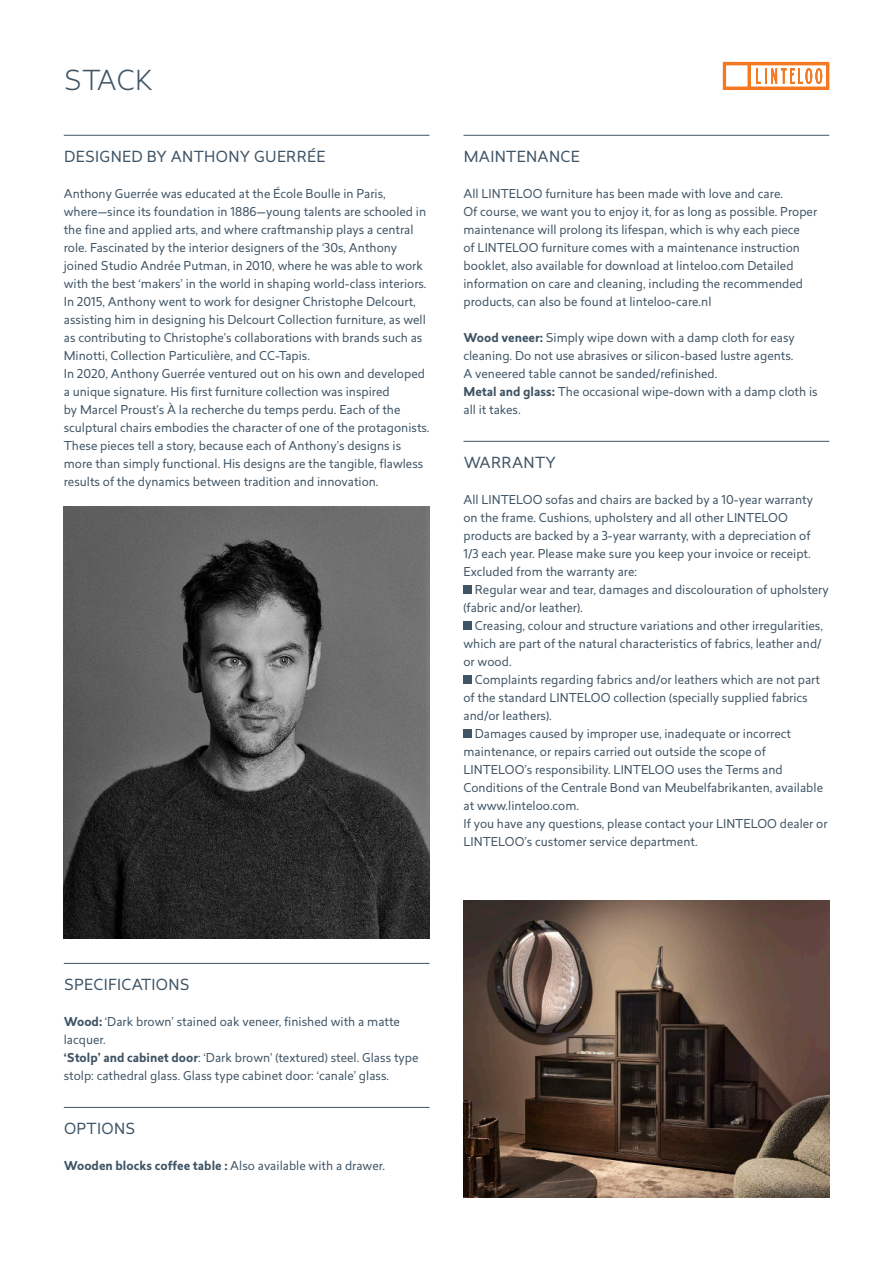
<style>
.page{position:relative;width:893px;height:1263px;background:#fff}
.page>*{position:absolute;margin:0;border:0;box-sizing:border-box;transform-origin:0 0}
.t1{font:300 27px "Revisal";letter-spacing:.015em;color:#3f5465}
.t2{font:15px "Revisal";letter-spacing:.02em;color:#3f5465}
.t3{font:12px/18px "Revisal";color:#3f5465}
.s1{font-weight:700}
</style>
<div class="page">
<svg style="left:723px;top:62px;width:106px;height:28px"></svg>
<hr style="left:64px;top:135px;width:365px;height:1px;background:#3f5465">
<hr style="left:64px;top:963px;width:365px;height:1px;background:#3f5465">
<hr style="left:64px;top:1107px;width:365px;height:1px;background:#3f5465">
<img style="left:64px;top:507px;width:365px;height:432px">
<hr style="left:463px;top:135px;width:366px;height:1px;background:#3f5465">
<hr style="left:463px;top:441px;width:366px;height:1px;background:#3f5465">
<div style="left:463px;top:585px;width:9px;height:9px;background:#3f5465"></div>
<div style="left:463px;top:621px;width:9px;height:9px;background:#3f5465"></div>
<div style="left:463px;top:675px;width:9px;height:9px;background:#3f5465"></div>
<div style="left:463px;top:729px;width:9px;height:9px;background:#3f5465"></div>
<img style="left:463px;top:900px;width:366px;height:297px">
<h1 class="t1" style="left:64px;top:65px;width:90px">STACK</h1>
<p class="t2" style="left:64px;top:148px;width:263px">DESIGNED BY ANTHONY GUERRÉE</p>
<p class="t3" style="left:64px;top:185px;width:367px">Anthony Guerrée was educated at the École Boulle in Paris, where—since its foundation in 1886—young talents are schooled in the fine and applied arts, and where craftmanship plays a central role. Fascinated by the interior designers of the ‘30s, Anthony joined Studio Andrée Putman, in 2010, where he was able to work with the best ‘makers’ in the world in shaping world-class interiors.<br>In 2015, Anthony went to work for designer Christophe Delcourt, assisting him in designing his Delcourt Collection furniture, as well as contributing to Christophe’s collaborations with brands such as Minotti, Collection Particulière, and CC-Tapis.<br>In 2020, Anthony Guerrée ventured out on his own and developed a unique signature. His first furniture collection was inspired<br>by Marcel Proust’s À la recherche du temps perdu. Each of the sculptural chairs embodies the character of one of the protagonists.<br>These pieces tell a story, because each of Anthony’s designs is more than simply functional. His designs are the tangible, flawless results of the dynamics between tradition and innovation.</p>
<p class="t2" style="left:464px;top:148px;width:117px">MAINTENANCE</p>
<p class="t3" style="left:463px;top:185px;width:355px">All LINTELOO furniture has been made with love and care.<br>Of course, we want you to enjoy it, for as long as possible. Proper maintenance will prolong its lifespan, which is why each piece<br>of LINTELOO furniture comes with a maintenance instruction booklet, also available for download at linteloo.com Detailed information on care and cleaning, including the recommended products, can also be found at linteloo-care.nl</p>
<p class="t3" style="left:463px;top:329px;width:356px"><span class="s1">Wood veneer:</span> Simply wipe down with a damp cloth for easy cleaning. Do not use abrasives or silicon-based lustre agents.<br>A veneered table cannot be sanded/refinished.<br><span class="s1">Metal and glass:</span> The occasional wipe-down with a damp cloth is all it takes.</p>
<p class="t2" style="left:464px;top:454px;width:94px">WARRANTY</p>
<p class="t3" style="left:463px;top:491px;width:351px">All LINTELOO sofas and chairs are backed by a 10-year warranty on the frame. Cushions, upholstery and all other LINTELOO products are backed by a 3-year warranty, with a depreciation of 1/3 each year. Please make sure you keep your invoice or receipt.<br>Excluded from the warranty are:</p>
<p class="t3" style="left:463px;top:581px;width:367px;text-indent:11px">Regular wear and tear, damages and discolouration of upholstery (fabric and/or leather).</p>
<p class="t3" style="left:463px;top:617px;width:361px;text-align:justify;text-indent:11px">Creasing, colour and structure variations and other irregularities, which are part of the natural characteristics of fabrics, leather and/ or wood.</p>
<p class="t3" style="left:475px;top:671px;width:347px">Complaints regarding fabrics and/or leathers which are not part</p>
<p class="t3" style="left:463px;top:689px;width:346px">of the standard LINTELOO collection (specially supplied fabrics</p>
<p class="t3" style="left:463px;top:707px;width:90px">and/or leathers).</p>
<p class="t3" style="left:475px;top:725px;width:318px">Damages caused by improper use, inadequate or incorrect</p>
<p class="t3" style="left:463px;top:743px;width:304px">maintenance, or repairs carried out outside the scope of</p>
<p class="t3" style="left:463px;top:761px;width:321px">LINTELOO’s responsibility. LINTELOO uses the Terms and</p>
<p class="t3" style="left:463px;top:779px;width:361px">Conditions of the Centrale Bond van Meubelfabrikanten, available</p>
<p class="t3" style="left:463px;top:797px;width:117px">at www.linteloo.com.</p>
<p class="t3" style="left:463px;top:815px;width:366px">If you have any questions, please contact your LINTELOO dealer or</p>
<p class="t3" style="left:463px;top:833px;width:236px">LINTELOO’s customer service department.</p>
<p class="t2" style="left:64px;top:976px;width:127px">SPECIFICATIONS</p>
<p class="t3" style="left:64px;top:1013px;width:356px"><span class="s1">Wood:</span> ‘Dark brown’ stained oak veneer, finished with a matte lacquer.<br><span class="s1">‘Stolp’ and cabinet door</span>: ‘Dark brown’ (textured) steel. Glass type stolp: cathedral glass. Glass type cabinet door: ‘canale’ glass.</p>
<p class="t2" style="left:64px;top:1120px;width:73px">OPTIONS</p>
<p class="t3" style="left:64px;top:1157px;width:323px"><span class="s1">Wooden blocks coffee table :</span> Also available with a drawer.</p>
</div>
